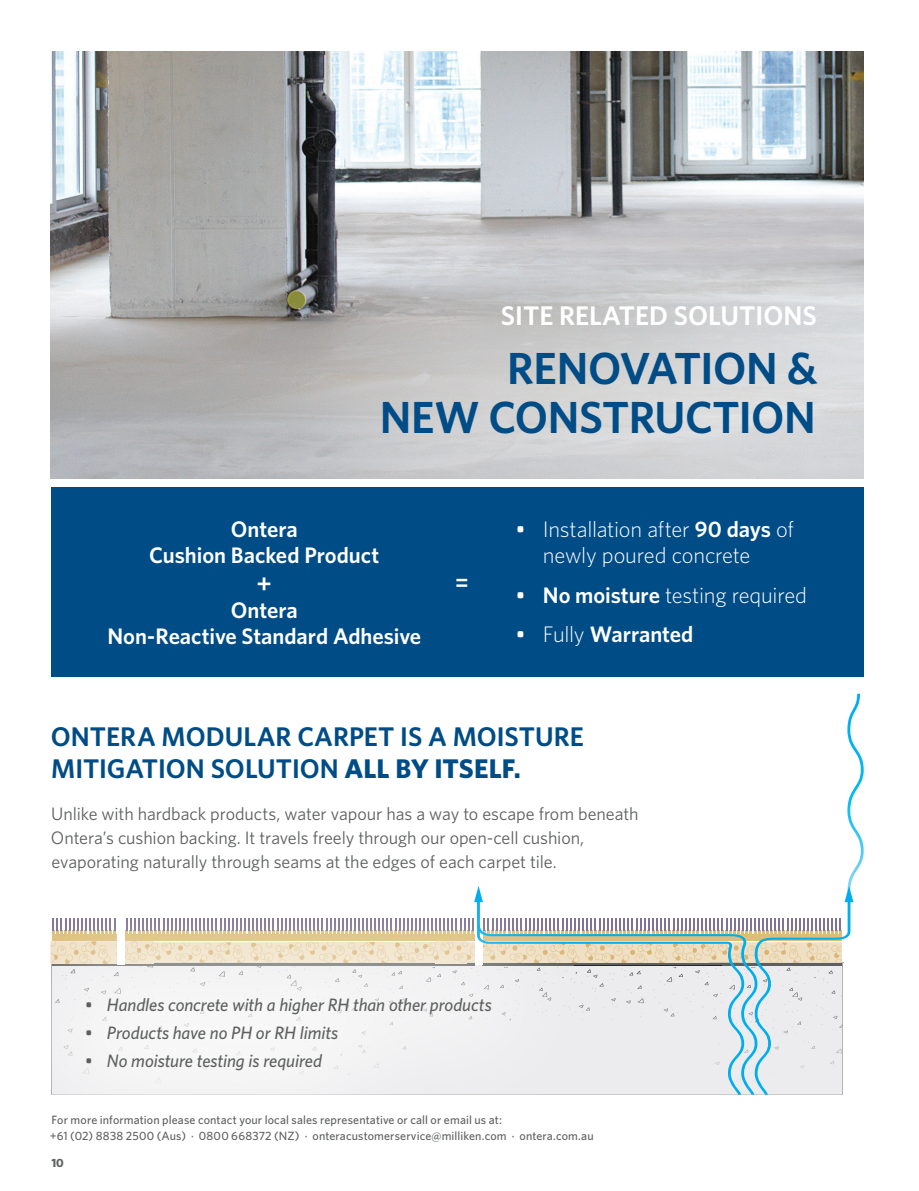
<style>
.page{position:relative;width:919px;height:1191px;background:#fff}
.page>*{position:absolute;margin:0;border:0;box-sizing:border-box;transform-origin:0 0}
.t1{font:600 45px "Whitney";letter-spacing:-.01em;color:#004c86}
.t2{font:600 27px/32.4px "Whitney";color:#004c86}
.t3{font:600 27px "Whitney";color:#fff}
.t4{font:600 24.15px "Whitney";color:#fff}
.t5{font:600 22.5px "Whitney";color:#fff}
.t6{font:300 22.5px/25.5px "Whitney";letter-spacing:-.015em;color:#fff}
.t7{font:18px/24px "Whitney";letter-spacing:-.005em;color:#5e6060}
.t8{font:italic 500 18px "Whitney";letter-spacing:-.005em;color:#5e6060}
.t9{font:500 12px "Whitney";letter-spacing:.01em;color:#5e6060}
.t10{font:700 12px "Whitney";color:#5e6060}
.s1{font-weight:500}
.s2{font-weight:600}
.s3{font-weight:300}
.s4{font-weight:700}
</style>
<div class="page">
<img style="left:51px;top:51px;width:812px;height:427px">
<svg style="left:606px;top:693px;width:257px;height:401px"></svg>
<div style="left:0;top:877px;width:606px;height:312px;background:#fff;opacity:.75"></div>
<div style="left:187px;top:151px;width:731px;height:484px;background:#fff;opacity:.49"></div>
<div style="left:51px;top:487px;width:812px;height:189px;background:#004c86"></div>
<p class="t3" style="left:501px;top:297px;width:317px">SITE RELATED SOLUTIONS</p>
<p class="t1" style="left:507px;top:338px;width:311px">RENOVATION &amp;</p>
<p class="t1" style="left:380px;top:387px;width:437px">NEW CONSTRUCTION</p>
<h3 class="t5" style="left:231px;top:514px;width:68px">Ontera</h3>
<h3 class="t5" style="left:149px;top:540px;width:231px">Cushion Backed Product</h3>
<h3 class="t3" style="left:256px;top:565px;width:17px">+</h3>
<h3 class="t5" style="left:231px;top:595px;width:68px">Ontera</h3>
<h3 class="t5" style="left:107px;top:621px;width:315px">Non-Reactive Standard Adhesive</h3>
<h3 class="t4" style="left:454px;top:567px;width:16px">=</h3>
<p class="t6" style="left:543px;top:516px;width:252px;text-indent:-27px"><span class="s1">•</span> Installation after <span class="s2">90 days</span> of newly poured concrete</p>
<p class="t6" style="left:516px;top:581px;width:293px"><span class="s1">•</span> <span class="s2">No moisture</span> testing required</p>
<p class="t5" style="left:516px;top:619px;width:179px"><span class="s1">•</span> <span class="s3">Fully</span> Warranted</p>
<p class="t2" style="left:51px;top:720px;width:534px">ONTERA MODULAR CARPET IS A MOISTURE<br>MITIGATION SOLUTION <span class="s4">ALL BY ITSELF.</span></p>
<p class="t7" style="left:51px;top:801px;width:589px">Unlike with hardback products, water vapour has a way to escape from beneath<br>Ontera’s cushion backing. It travels freely through our open-cell cushion, evaporating naturally through seams at the edges of each carpet tile.</p>
<p class="t8" style="left:85px;top:992px;width:408px">• Handles concrete with a higher RH than other products</p>
<p class="t8" style="left:85px;top:1020px;width:255px">• Products have no PH or RH limits</p>
<p class="t8" style="left:85px;top:1049px;width:239px">• No moisture testing is required</p>
<p class="t9" style="left:52px;top:1111px;width:451px">For more information please contact your local sales representative or call or email us at:</p>
<p class="t9" style="left:50px;top:1128px;width:545px">+61 (02) 8838 2500 (Aus) · 0800 668372 (NZ) · onteracustomerservice@milliken.com · ontera.com.au</p>
<p class="t10" style="left:51px;top:1154px;width:14px">10</p>
</div>
